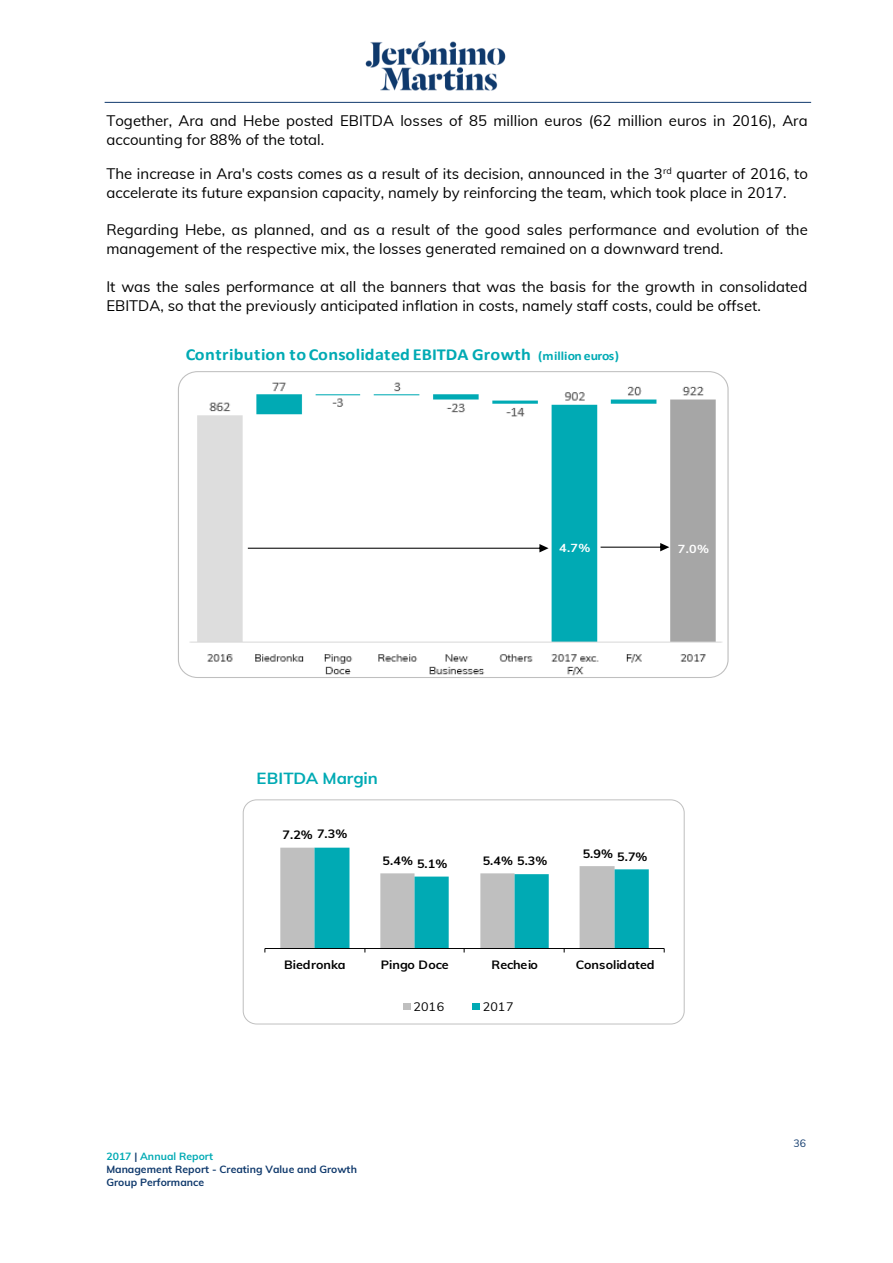
<style>
.page{position:relative;width:893px;height:1263px;background:#fff}
.page>*{position:absolute;margin:0;border:0;box-sizing:border-box;transform-origin:0 0}
.t1{font:700 16.8px "Calibri";letter-spacing:.02em;color:#00aab4;scale:1.08 1}
.t2{font:700 16.05px "Muli";letter-spacing:-.005em;color:#00aab4;scale:1.04 1}
.t3{font:15px/18.9px "Muli";color:#000}
.t4{font:700 12.15px "Muli";color:#000;scale:1.04 1}
.t5{font:700 12px "Muli";color:#000;scale:1.04 1}
.t6{font:12px "Muli";letter-spacing:.005em;color:#000;scale:1.04 1}
.t7{font:700 11.55px "Muli";color:#fff;scale:1.08 1}
.t8{font:700 10.5px/13.2px "Muli";color:#0f396c}
.t9{font:10.5px "Muli";color:#0f396c}
.s1{font-size:12.6px}
.s2{color:#00aab4}
</style>
<div class="page">
<img style="left:365px;top:40px;width:141px;height:51px">
<hr style="left:105px;top:102px;width:706px;height:1px;background:#0f396c">
<hr style="left:265px;top:948px;width:399px;height:1px;background:#000">
<svg style="left:280px;top:848px;width:369px;height:104px"></svg>
<div style="left:403px;top:1003px;width:7px;height:7px;background:#bfbfbf"></div>
<div style="left:472px;top:1003px;width:8px;height:7px;background:#00aab4"></div>
<div style="left:243px;top:799px;width:442px;height:225px;border:1px solid #bfbfbf;border-radius:13px"></div>
<img style="left:180px;top:373px;width:547px;height:303px">
<svg style="left:248px;top:544px;width:301px;height:8px"></svg>
<svg style="left:601px;top:543px;width:68px;height:8px"></svg>
<p class="t3" style="left:106px;top:111px;width:703px">Together, Ara and Hebe posted EBITDA losses of 85 million euros (62 million euros in 2016), Ara accounting for 88% of the total.</p>
<p class="t3" style="left:106px;top:164px;width:703px">The increase in Ara's costs comes as a result of its decision, announced in the 3<sup>rd</sup> quarter of 2016, to accelerate its future expansion capacity, namely by reinforcing the team, which took place in 2017.</p>
<p class="t3" style="left:106px;top:220px;width:703px">Regarding Hebe, as planned, and as a result of the good sales performance and evolution of the management of the respective mix, the losses generated remained on a downward trend.</p>
<p class="t3" style="left:106px;top:277px;width:702px">It was the sales performance at all the banners that was the basis for the growth in consolidated<br>EBITDA, so that the previously anticipated inflation in costs, namely staff costs, could be offset.</p>
<p class="t1" style="left:186px;top:347px;width:403px">Contribution to Consolidated EBITDA Growth <span class="s1">(million euros)</span></p>
<p class="t7" style="left:559px;top:540px;width:30px">4.7%</p>
<p class="t7" style="left:678px;top:541px;width:30px">7.0%</p>
<p class="t2" style="left:257px;top:768px;width:118px">EBITDA Margin</p>
<p class="t4" style="left:283px;top:826px;width:64px">7.2% 7.3%</p>
<p class="t4" style="left:383px;top:852px;width:31px">5.4%</p>
<p class="t5" style="left:483px;top:853px;width:64px">5.4% 5.3%</p>
<p class="t4" style="left:417px;top:856px;width:31px">5.1%</p>
<p class="t4" style="left:583px;top:845px;width:31px">5.9%</p>
<p class="t4" style="left:617px;top:849px;width:31px">5.7%</p>
<p class="t5" style="left:284px;top:957px;width:60px">Biedronka</p>
<p class="t5" style="left:381px;top:957px;width:67px">Pingo Doce</p>
<p class="t5" style="left:491px;top:957px;width:46px">Recheio</p>
<p class="t5" style="left:576px;top:957px;width:77px">Consolidated</p>
<p class="t6" style="left:414px;top:999px;width:31px">2016</p>
<p class="t6" style="left:483px;top:999px;width:31px">2017</p>
<p class="t8" style="left:106px;top:1149px;width:252px"><span class="s2">2017</span> | <span class="s2">Annual Report<br></span>Management Report - Creating Value and Growth<br>Group Performance</p>
<p class="t9" style="left:794px;top:1136px;width:14px">36</p>
</div>
